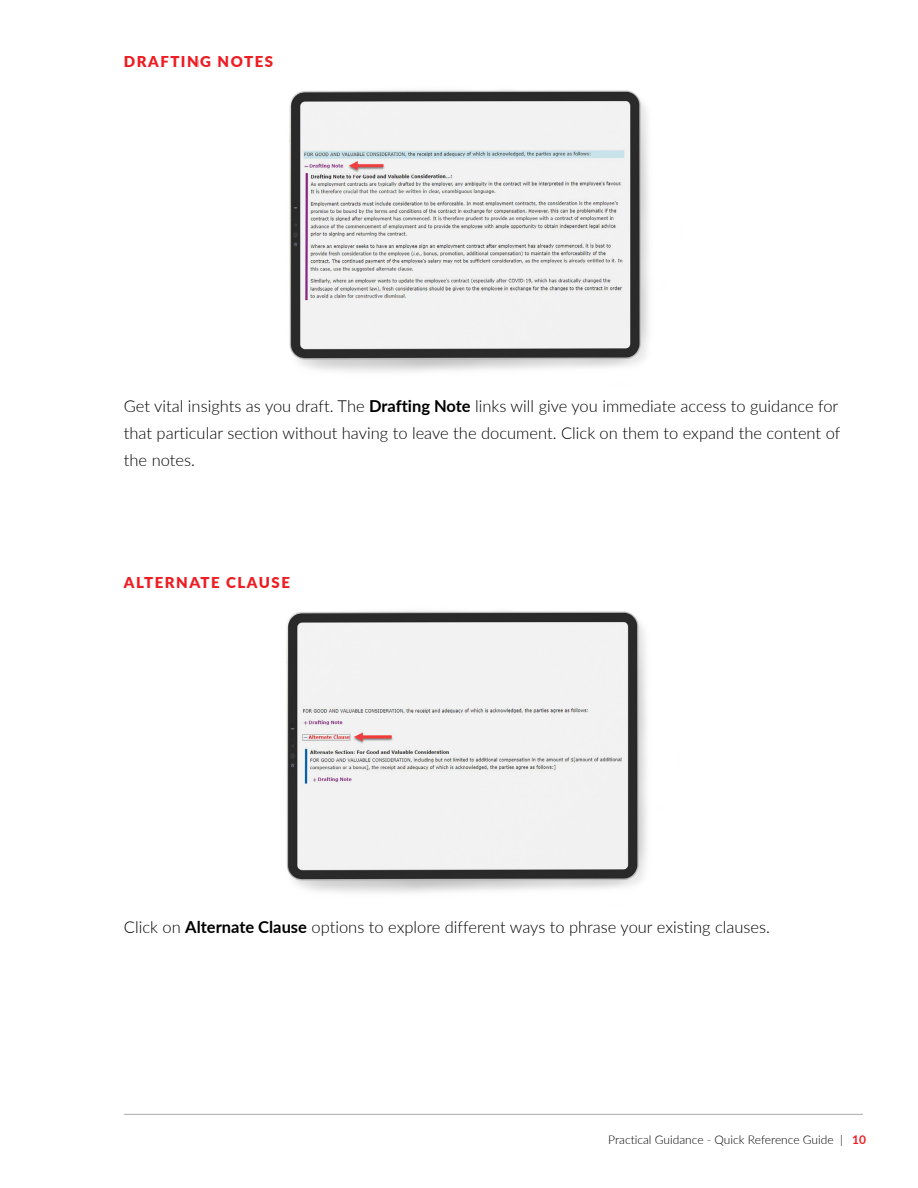
<style>
.page{position:relative;width:918px;height:1188px;background:#fff}
.page>*{position:absolute;margin:0;border:0;box-sizing:border-box;transform-origin:0 0}
.t1{font:300 16.5px/27px "Lato";color:#000;text-align:justify}
.t2{font:900 15px "Lato";letter-spacing:.1em;color:#ed1d24}
.t3{font:300 12px "Lato";color:#000}
.s1{font-weight:700}
.s2{font-weight:700;color:#ed1d24}
</style>
<div class="page">
<hr style="left:124px;top:1114px;width:739px;height:1px;background:#a7a9ac">
<img style="left:289px;top:90px;width:360px;height:282px">
<img style="left:286px;top:611px;width:361px;height:282px">
<p class="t2" style="left:124px;top:50px;width:151px">DRAFTING NOTES</p>
<p class="t1" style="left:124px;top:392px;width:718px">Get vital insights as you draft. The <span class="s1">Drafting Note</span> links will give you immediate access to guidance for that particular section without having to leave the document. Click on them to expand the content of the notes.</p>
<p class="t2" style="left:124px;top:572px;width:168px">ALTERNATE CLAUSE</p>
<p class="t1" style="left:124px;top:913px;width:648px">Click on <span class="s1">Alternate Clause</span> options to explore different ways to phrase your existing clauses.</p>
<p class="t3" style="left:608px;top:1131px;width:259px">Practical Guidance - Quick Reference Guide | <span class="s2">10</span></p>
</div>
